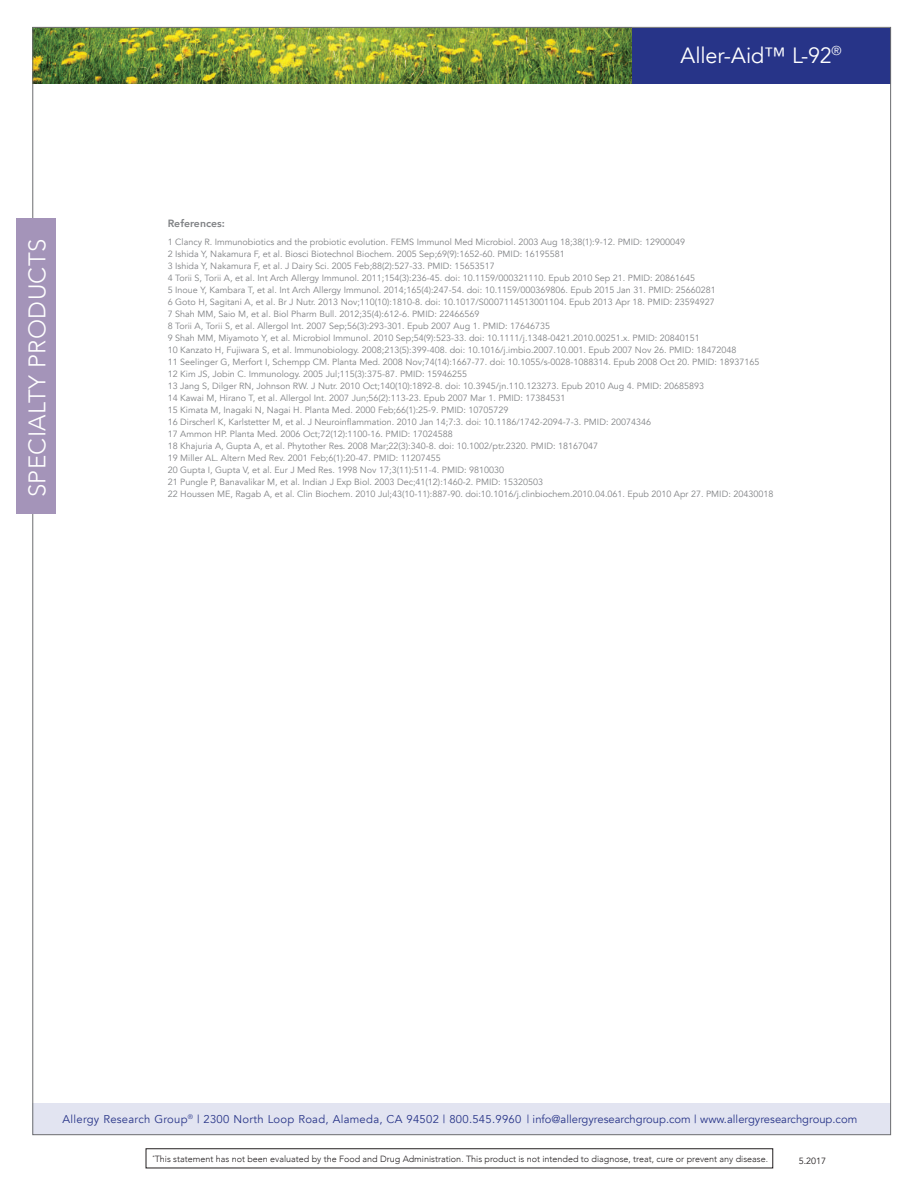
<style>
.page{position:relative;width:918px;height:1188px;background:#fff}
.page>*{position:absolute;margin:0;border:0;box-sizing:border-box;transform-origin:0 0}
.t1{font:300 24px "Avenir";letter-spacing:.02em;color:#fff}
.t2{font:22.05px "Avenir";letter-spacing:-.005em;color:#fff}
.t3{font:11.25px "Avenir";letter-spacing:.005em;color:#273488}
.t4{font:800 10.5px "Avenir";color:#808285}
.t5{font:9px/12px "Avenir";color:#808285}
.t6{font:300 9px "Avenir";color:#231f20}
.t7{font:9px "Avenir";color:#231f20}
</style>
<div class="page">
<div style="left:32px;top:1104px;width:859px;height:31px;background:#e2e4f1"></div>
<div style="left:632px;top:28px;width:259px;height:56px;background:#273488"></div>
<img style="left:34px;top:29px;width:598px;height:55px">
<div style="left:16px;top:218px;width:40px;height:295px;background:#a494b9"></div>
<h1 class="t1" style="left:23px;top:497px;width:260px;rotate:-90deg">SPECIALTY PRODUCTS</h1>
<h2 class="t2" style="left:681px;top:42px;width:163px">Aller-Aid™ L-92<sup>®</sup></h2>
<p class="t4" style="left:168px;top:215px;width:59px">References:</p>
<p class="t5" style="left:168px;top:236px;width:593px">1 Clancy R. Immunobiotics and the probiotic evolution. FEMS Immunol Med Microbiol. 2003 Aug 18;38(1):9-12. PMID: 12900049<br>2 Ishida Y, Nakamura F, et al. Biosci Biotechnol Biochem. 2005 Sep;69(9):1652-60. PMID: 16195581<br>3 Ishida Y, Nakamura F, et al. J Dairy Sci. 2005 Feb;88(2):527-33. PMID: 15653517<br>4 Torii S, Torii A, et al. Int Arch Allergy Immunol. 2011;154(3):236-45. doi: 10.1159/000321110. Epub 2010 Sep 21. PMID: 20861645<br>5 Inoue Y, Kambara T, et al. Int Arch Allergy Immunol. 2014;165(4):247-54. doi: 10.1159/000369806. Epub 2015 Jan 31. PMID: 25660281<br>6 Goto H, Sagitani A, et al. Br J Nutr. 2013 Nov;110(10):1810-8. doi: 10.1017/S0007114513001104. Epub 2013 Apr 18. PMID: 23594927<br>7 Shah MM, Saio M, et al. Biol Pharm Bull. 2012;35(4):612-6. PMID: 22466569<br>8 Torii A, Torii S, et al. Allergol Int. 2007 Sep;56(3):293-301. Epub 2007 Aug 1. PMID: 17646735<br>9 Shah MM, Miyamoto Y, et al. Microbiol Immunol. 2010 Sep;54(9):523-33. doi: 10.1111/j.1348-0421.2010.00251.x. PMID: 20840151<br>10 Kanzato H, Fujiwara S, et al. Immunobiology. 2008;213(5):399-408. doi: 10.1016/j.imbio.2007.10.001. Epub 2007 Nov 26. PMID: 18472048<br>11 Seelinger G, Merfort I, Schempp CM. Planta Med. 2008 Nov;74(14):1667-77. doi: 10.1055/s-0028-1088314. Epub 2008 Oct 20. PMID: 18937165<br>12 Kim JS, Jobin C. Immunology. 2005 Jul;115(3):375-87. PMID: 15946255<br>13 Jang S, Dilger RN, Johnson RW. J Nutr. 2010 Oct;140(10):1892-8. doi: 10.3945/jn.110.123273. Epub 2010 Aug 4. PMID: 20685893<br>14 Kawai M, Hirano T, et al. Allergol Int. 2007 Jun;56(2):113-23. Epub 2007 Mar 1. PMID: 17384531<br>15 Kimata M, Inagaki N, Nagai H. Planta Med. 2000 Feb;66(1):25-9. PMID: 10705729<br>16 Dirscherl K, Karlstetter M, et al. J Neuroinflammation. 2010 Jan 14;7:3. doi: 10.1186/1742-2094-7-3. PMID: 20074346<br>17 Ammon HP. Planta Med. 2006 Oct;72(12):1100-16. PMID: 17024588<br>18 Khajuria A, Gupta A, et al. Phytother Res. 2008 Mar;22(3):340-8. doi: 10.1002/ptr.2320. PMID: 18167047<br>19 Miller AL. Altern Med Rev. 2001 Feb;6(1):20-47. PMID: 11207455<br>20 Gupta I, Gupta V, et al. Eur J Med Res. 1998 Nov 17;3(11):511-4. PMID: 9810030<br>21 Pungle P, Banavalikar M, et al. Indian J Exp Biol. 2003 Dec;41(12):1460-2. PMID: 15320503</p>
<p class="t5" style="left:168px;top:488px;width:607px">22 Houssen ME, Ragab A, et al. Clin Biochem. 2010 Jul;43(10-11):887-90. doi:10.1016/j.clinbiochem.2010.04.061. Epub 2010 Apr 27. PMID: 20430018</p>
<p class="t3" style="left:63px;top:1113px;width:796px">Allergy Research Group<sup>®</sup> | 2300 North Loop Road, Alameda, CA 94502 | 800.545.9960 | info@allergyresearchgroup.com | www.allergyresearchgroup.com</p>
<p class="t6" style="left:152px;top:1153px;width:617px"><sup>*</sup>This statement has not been evaluated by the Food and Drug Administration. This product is not intended to diagnose, treat, cure or prevent any disease.</p>
<p class="t7" style="left:799px;top:1156px;width:29px">5.2017</p>
</div>
